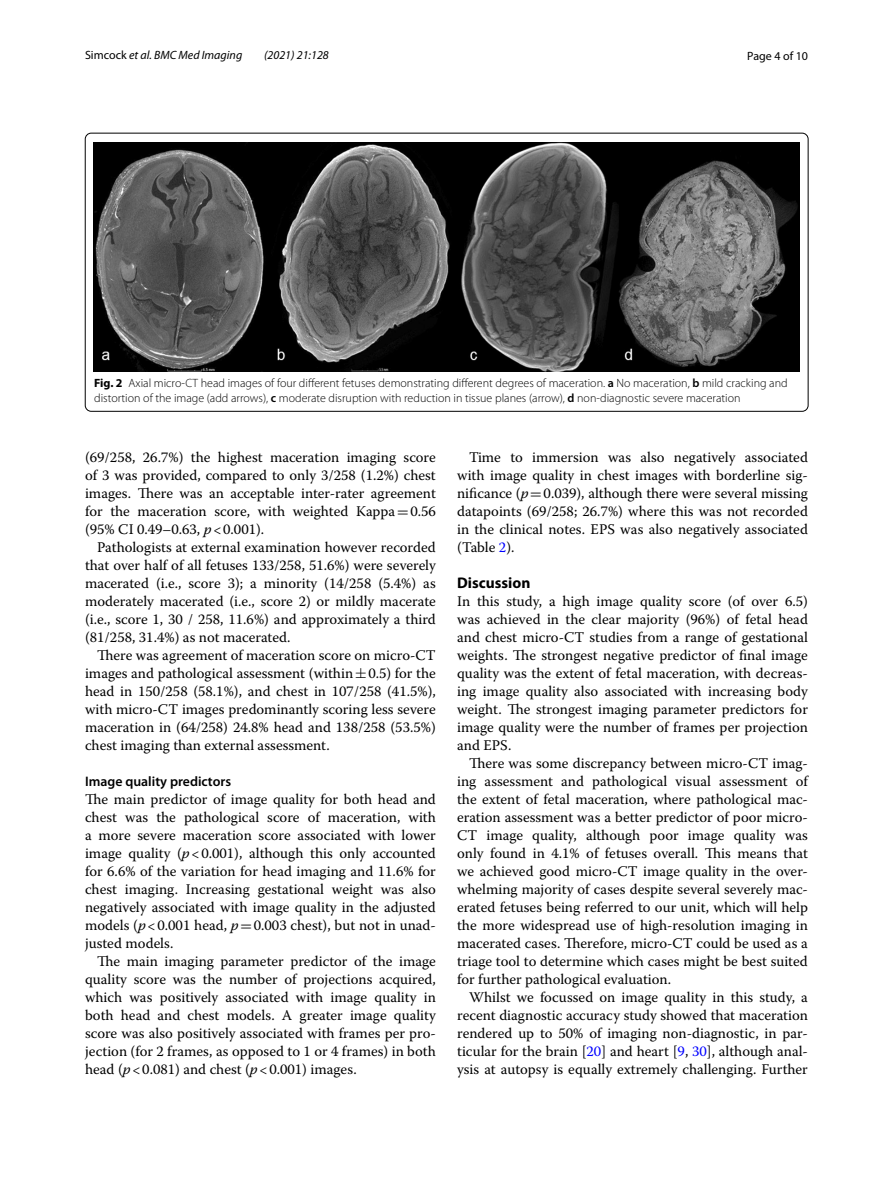
<style>
.page{position:relative;width:893px;height:1187px;background:#fff}
.page>*{position:absolute;margin:0;border:0;box-sizing:border-box;transform-origin:0 0}
.t1{font:700 15.45px "Myriad Pro";color:#000}
.t2{font:14.7px/18px "Warnock Pro";color:#000;text-align:justify}
.t3{font:600 13.8px "Myriad Pro";color:#000}
.t4{font:300 12px/15px "Myriad Pro";color:#000}
.t5{font:italic 12px "Myriad Pro";color:#000}
.t6{font:12px "Myriad Pro";color:#000}
.s1{font-style:normal}
.s2{font-weight:700}
.s3{font-weight:600}
.s4{font-family:"MTSY"}
.s5{font-style:italic}
.s6{color:#00f}
</style>
<div class="page">
<img style="left:94px;top:142px;width:706px;height:230px">
<p class="t5" style="left:85px;top:48px;width:159px"><span class="s1">Simcock</span> et al. BMC Med Imaging</p>
<p class="t5" style="left:264px;top:48px;width:66px">(2021) 21:128</p>
<p class="t6" style="left:747px;top:48px;width:62px">Page 4 of 10</p>
<p class="t4" style="left:94px;top:376px;width:695px"><span class="s2">Fig. 2</span> Axial micro-CT head images of four different fetuses demonstrating different degrees of maceration. <span class="s3">a</span> No maceration, <span class="s3">b</span> mild cracking and distortion of the image (add arrows), <span class="s3">c</span> moderate disruption with reduction in tissue planes (arrow), <span class="s3">d</span> non-diagnostic severe maceration</p>
<p class="t2" style="left:85px;top:447px;width:352px">(69/258, 26.7%) the highest maceration imaging score of 3 was provided, compared to only 3/258 (1.2%) chest images. There was an acceptable inter-rater agreement for the maceration score, with weighted Kappa<span class="s4">=</span>0.56 (95% CI 0.49–0.63, <span class="s5">p</span>&lt;0.001).</p>
<p class="t2" style="left:85px;top:537px;width:352px;text-indent:12px">Pathologists at external examination however recorded that over half of all fetuses 133/258, 51.6%) were severely macerated (i.e., score 3); a minority (14/258 (5.4%) as moderately macerated (i.e., score 2) or mildly macerate (i.e., score 1, 30 / 258, 11.6%) and approximately a third (81/258, 31.4%) as not macerated.</p>
<p class="t2" style="left:85px;top:645px;width:352px;text-indent:12px">There was agreement of maceration score on micro-CT images and pathological assessment (within<span class="s4">±</span>0.5) for the head in 150/258 (58.1%), and chest in 107/258 (41.5%), with micro-CT images predominantly scoring less severe maceration in (64/258) 24.8% head and 138/258 (53.5%) chest imaging than external assessment.</p>
<p class="t3" style="left:85px;top:772px;width:148px">Image quality predictors</p>
<p class="t2" style="left:85px;top:789px;width:352px">The main predictor of image quality for both head and chest was the pathological score of maceration, with a more severe maceration score associated with lower image quality (<span class="s5">p</span>&lt;0.001), although this only accounted for 6.6% of the variation for head imaging and 11.6% for chest imaging. Increasing gestational weight was also negatively associated with image quality in the adjusted models (<span class="s5">p</span>&lt;0.001 head, <span class="s5">p</span><span class="s4">=</span>0.003 chest), but not in unad&shy;justed models.</p>
<p class="t2" style="left:85px;top:951px;width:352px;text-indent:12px">The main imaging parameter predictor of the image quality score was the number of projections acquired, which was positively associated with image quality in both head and chest models. A greater image quality score was also positively associated with frames per pro&shy;jection (for 2 frames, as opposed to 1 or 4 frames) in both head (<span class="s5">p</span>&lt;0.081) and chest (<span class="s5">p</span>&lt;0.001) images.</p>
<p class="t2" style="left:457px;top:447px;width:352px;text-indent:12px">Time to immersion was also negatively associated with image quality in chest images with borderline sig&shy;nificance (<span class="s5">p</span><span class="s4">=</span>0.039), although there were several missing datapoints (69/258; 26.7%) where this was not recorded in the clinical notes. EPS was also negatively associated (Table <span class="s6">2</span>).</p>
<p class="t1" style="left:457px;top:572px;width:75px">Discussion</p>
<p class="t2" style="left:457px;top:591px;width:352px">In this study, a high image quality score (of over 6.5) was achieved in the clear majority (96%) of fetal head and chest micro-CT studies from a range of gestational weights. The strongest negative predictor of final image quality was the extent of fetal maceration, with decreas&shy;ing image quality also associated with increasing body weight. The strongest imaging parameter predictors for image quality were the number of frames per projection and EPS.</p>
<p class="t2" style="left:457px;top:753px;width:352px;text-indent:12px">There was some discrepancy between micro-CT imag&shy;ing assessment and pathological visual assessment of the extent of fetal maceration, where pathological mac&shy;eration assessment was a better predictor of poor micro-CT image quality, although poor image quality was only found in 4.1% of fetuses overall. This means that we achieved good micro-CT image quality in the over&shy;whelming majority of cases despite several severely mac&shy;erated fetuses being referred to our unit, which will help the more widespread use of high-resolution imaging in macerated cases. Therefore, micro-CT could be used as a triage tool to determine which cases might be best suited for further pathological evaluation.</p>
<p class="t2" style="left:457px;top:987px;width:352px;text-indent:12px">Whilst we focussed on image quality in this study, a recent diagnostic accuracy study showed that maceration rendered up to 50% of imaging non-diagnostic, in par&shy;ticular for the brain [<span class="s6">20</span>] and heart [<span class="s6">9</span>, <span class="s6">30</span>], although anal&shy;ysis at autopsy is equally extremely challenging. Further</p>
</div>
